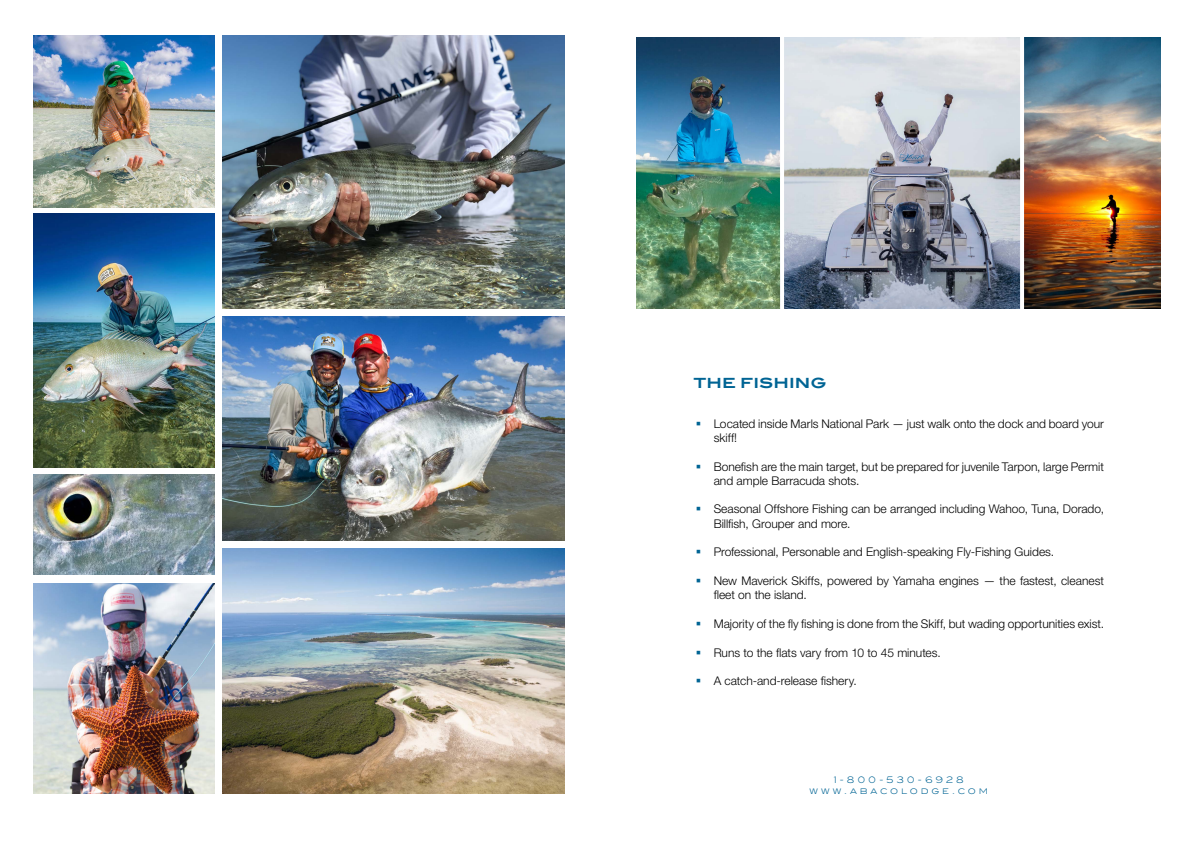
<style>
.page{position:relative;width:1191px;height:842px;background:#fff}
.page>*{position:absolute;margin:0;border:0;box-sizing:border-box;transform-origin:0 0}
.t1{font:700 14px "Blair ITC Std";letter-spacing:.005em;color:#006494}
.t2{font:300 12px/14.4px "Helvetica Neue LT Std";color:#000}
.t3{font:300 9px "Blair ITC Std";letter-spacing:.315em;color:#006494}
.s1{color:#006494}
</style>
<div class="page">
<img style="left:223px;top:316px;width:342px;height:224px">
<img style="left:34px;top:475px;width:180px;height:100px">
<img style="left:223px;top:548px;width:341px;height:246px">
<img style="left:34px;top:214px;width:180px;height:254px">
<img style="left:34px;top:584px;width:180px;height:210px">
<img style="left:34px;top:35px;width:180px;height:173px">
<img style="left:223px;top:35px;width:342px;height:273px">
<img style="left:637px;top:37px;width:523px;height:271px">
<hr style="left:780px;top:34px;width:4px;height:282px;background:#fff">
<hr style="left:1020px;top:29px;width:4px;height:282px;background:#fff">
<p class="t1" style="left:693px;top:375px;width:135px">THE FISHING</p>
<p class="t2" style="left:713px;top:416px;width:392px;text-indent:-18px"><span class="s1">▪</span> Located inside Marls National Park — just walk onto the dock and board your skiff!</p>
<p class="t2" style="left:713px;top:459px;width:392px;text-indent:-18px"><span class="s1">▪</span> Bonefish are the main target, but be prepared for juvenile Tarpon, large Permit and ample Barracuda shots.</p>
<p class="t2" style="left:713px;top:502px;width:392px;text-indent:-18px"><span class="s1">▪</span> Seasonal Offshore Fishing can be arranged including Wahoo, Tuna, Dorado,<br>Billfish, Grouper and more.</p>
<p class="t2" style="left:695px;top:545px;width:360px"><span class="s1">▪</span> Professional, Personable and English-speaking Fly-Fishing Guides.</p>
<p class="t2" style="left:713px;top:573px;width:392px;text-indent:-18px"><span class="s1">▪</span> New Maverick Skiffs, powered by Yamaha engines — the fastest, cleanest fleet on the island.</p>
<p class="t2" style="left:695px;top:616px;width:410px"><span class="s1">▪</span> Majority of the fly fishing is done from the Skiff, but wading opportunities exist.</p>
<p class="t2" style="left:695px;top:645px;width:247px"><span class="s1">▪</span> Runs to the flats vary from 10 to 45 minutes.</p>
<p class="t2" style="left:695px;top:673px;width:163px"><span class="s1">▪</span> A catch-and-release fishery.</p>
<p class="t3" style="left:833px;top:775px;width:131px">1-800-530-6928</p>
<p class="t3" style="left:809px;top:786px;width:180px">WWW.ABACOLODGE.COM</p>
</div>
